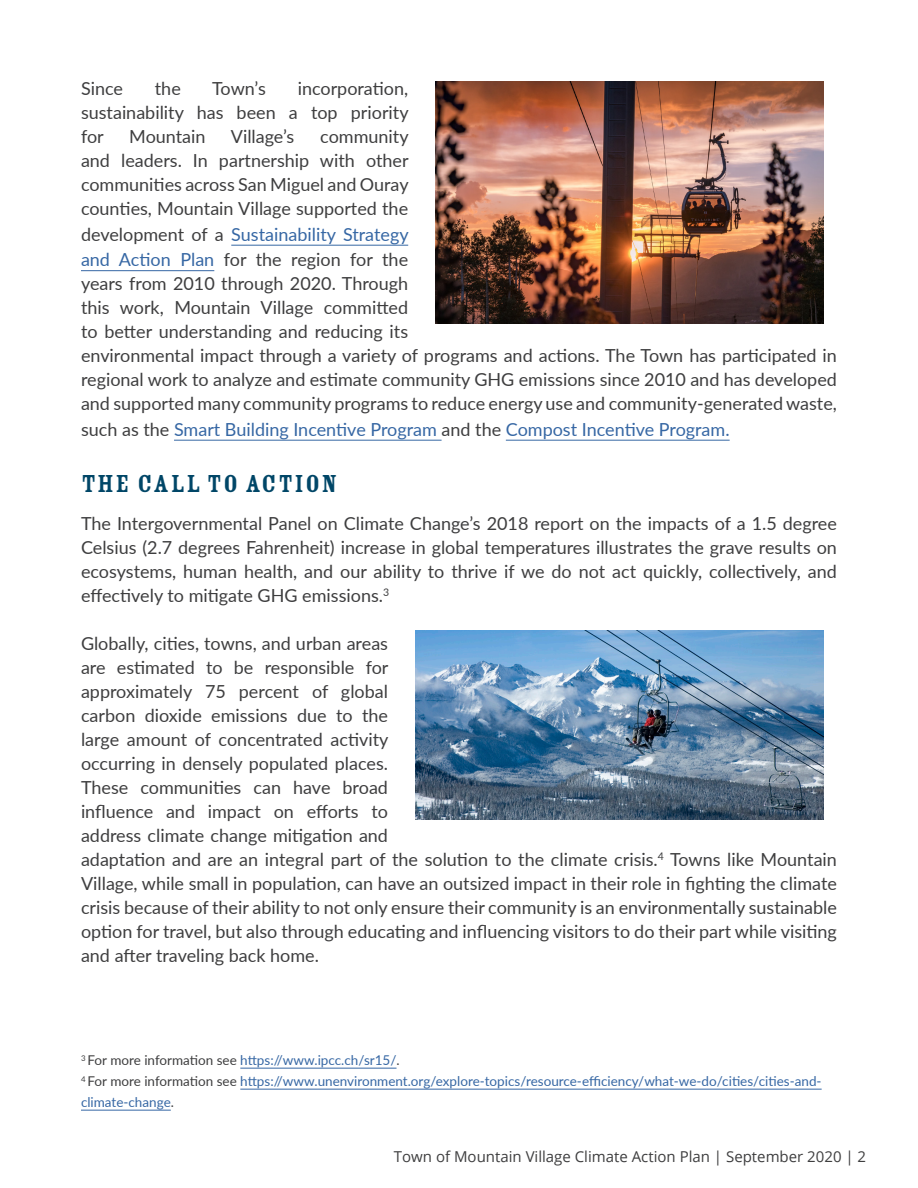
<style>
.page{position:relative;width:918px;height:1188px;background:#fff}
.page>*{position:absolute;margin:0;border:0;box-sizing:border-box;transform-origin:0 0}
.Heading_1{font:27px "Rosewood Std Fill";letter-spacing:.05em;color:#004667}
.Body{font:18px/24px "Lato";color:#3e3e3f;text-align:justify}
.t1{font:15px "Open Sans";color:#3e3e3f}
.Body-2{font:13.5px/21px "Lato";color:#3667a4}
.s1{color:#3667a4}
.s2{color:#3e3e3f}
</style>
<div class="page">
<hr style="left:231px;top:245px;width:177px;height:1px;background:#3667a4">
<hr style="left:81px;top:270px;width:133px;height:1px;background:#3667a4">
<hr style="left:174px;top:440px;width:268px;height:1px;background:#3667a4">
<hr style="left:506px;top:440px;width:224px;height:1px;background:#3667a4">
<hr style="left:240px;top:1068px;width:157px;height:1px;background:#3667a4">
<hr style="left:240px;top:1089px;width:582px;height:1px;background:#3667a4">
<hr style="left:81px;top:1110px;width:90px;height:1px;background:#3667a4">
<img style="left:435px;top:81px;width:388px;height:242px">
<img style="left:415px;top:630px;width:409px;height:190px">
<p class="Body" style="left:81px;top:76px;width:43px">Since</p>
<p class="Body" style="left:155px;top:76px;width:27px">the</p>
<p class="Body" style="left:212px;top:76px;width:55px">Town’s</p>
<p class="Body" style="left:81px;top:76px;width:329px;text-indent:217px">incorporation, sustainability has been a top priority for</p>
<p class="Body" style="left:129px;top:124px;width:78px">Mountain</p>
<p class="Body" style="left:231px;top:124px;width:65px">Village’s</p>
<p class="Body" style="left:81px;top:124px;width:757px;text-align:left;text-indent:239px">community<br>and leaders. In partnership with other<br>communities across San Miguel and Ouray<br>counties, Mountain Village supported the<br>development of a <span class="s1">Sustainability Strategy<br>and Action Plan</span> for the region for the<br>years from 2010 through 2020. Through<br>this work, Mountain Village committed<br>to better understanding and reducing its<br>environmental impact through a variety of programs and actions. The Town has participated in regional work to analyze and estimate community GHG emissions since 2010 and has developed and supported many community programs to reduce energy use and community-generated waste, such as the <span class="s1">Smart Building Incentive Program</span> and the <span class="s1">Compost Incentive Program.</span></p>
<p class="Heading_1" style="left:81px;top:469px;width:258px">THE CALL TO ACTION</p>
<p class="Body" style="left:81px;top:511px;width:758px">The Intergovernmental Panel on Climate Change’s 2018 report on the impacts of a 1.5 degree Celsius (2.7 degrees Fahrenheit) increase in global temperatures illustrates the grave results on ecosystems, human health, and our ability to thrive if we do not act quickly, collectively, and effectively to mitigate GHG emissions.<sup>3</sup></p>
<p class="Body" style="left:81px;top:631px;width:758px;text-align:left">Globally, cities, towns, and urban areas<br>are estimated to be responsible for<br>approximately 75 percent of global<br>carbon dioxide emissions due to the<br>large amount of concentrated activity<br>occurring in densely populated places.<br>These communities can have broad<br>influence and impact on efforts to<br>address climate change mitigation and<br>adaptation and are an integral part of the solution to the climate crisis.<sup>4</sup> Towns like Mountain Village, while small in population, can have an outsized impact in their role in fighting the climate crisis because of their ability to not only ensure their community is an environmentally sustainable option for travel, but also through educating and influencing visitors to do their part while visiting and after traveling back home.</p>
<p class="Body-2" style="left:81px;top:1049px;width:320px"><sup>3</sup> <span class="s2">For more information see</span> https://www.ipcc.ch/sr15/<span class="s2">.</span></p>
<p class="Body-2" style="left:81px;top:1070px;width:742px"><sup>4</sup> <span class="s2">For more information see</span> https://www.unenvironment.org/explore-topics/resource-efficiency/what-we-do/cities/cities-and&shy;climate-change<span class="s2">.</span></p>
<p class="t1" style="left:394px;top:1146px;width:474px">Town of Mountain Village Climate Action Plan | September 2020 | 2</p>
</div>
